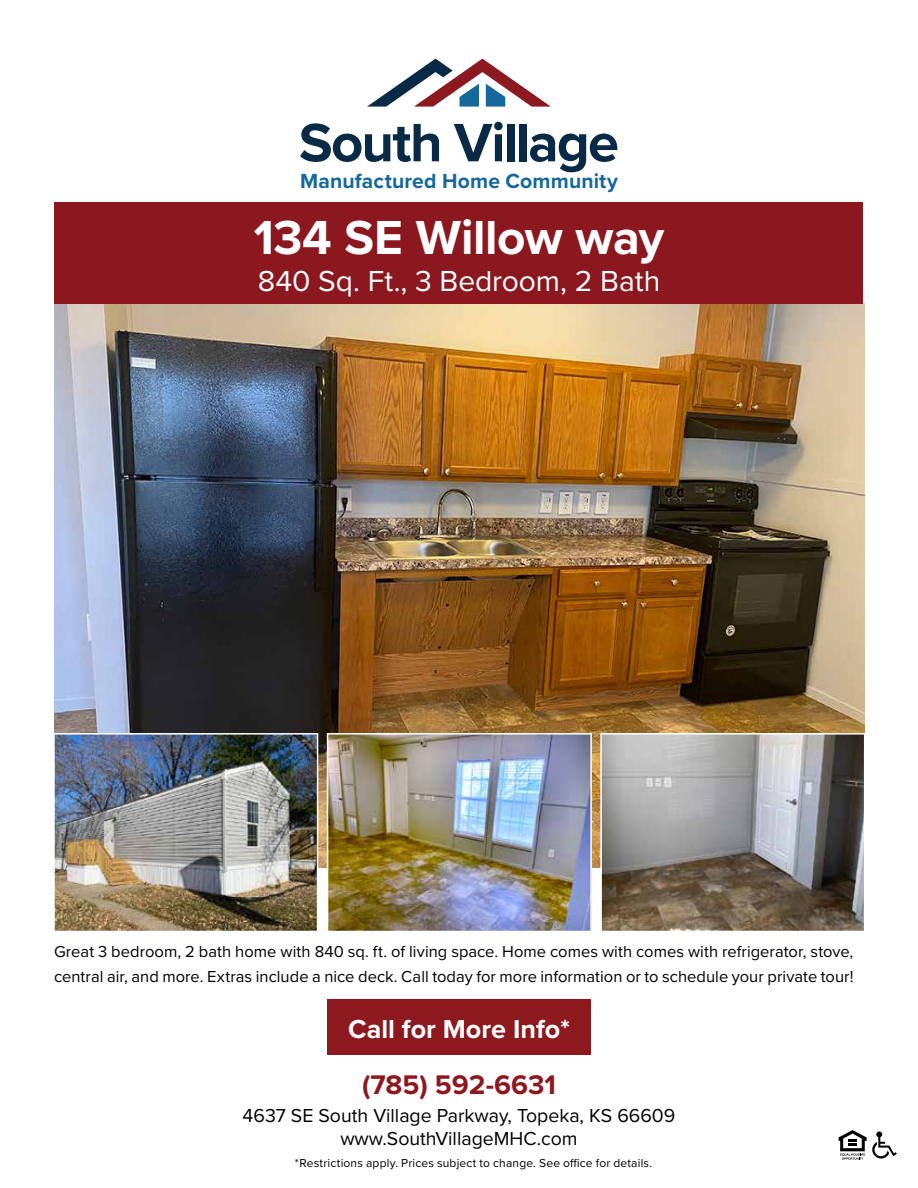
<style>
.page{position:relative;width:918px;height:1188px;background:#fff}
.page>*{position:absolute;margin:0;border:0;box-sizing:border-box;transform-origin:0 0}
.t1{font:700 56.1px "Proxima Nova";letter-spacing:-.03em;color:#082a47}
.t2{font:700 49.5px "Proxima Nova";letter-spacing:-.01em;color:#fff}
.t3{font:30px "Proxima Nova";color:#fff}
.t4{font:700 27.9px "Proxima Nova";color:#8d191f}
.t5{font:700 27px "Proxima Nova";color:#fff}
.t6{font:700 21.15px "Proxima Nova";letter-spacing:.01em;color:#15689b}
.t7{font:19.5px/23.4px "Proxima Nova";color:#000;text-align:center}
.t8{font:16.5px/25.5px "Proxima Nova";letter-spacing:.005em;color:#000}
.t9{font:12px "Proxima Nova";letter-spacing:.015em;color:#000}
</style>
<div class="page">
<img style="left:55px;top:304px;width:809px;height:563px">
<div style="left:55px;top:202px;width:808px;height:102px;background:#8c181f"></div>
<div style="left:327px;top:1000px;width:264px;height:55px;background:#8d191f"></div>
<svg style="left:367px;top:59px;width:184px;height:48px"></svg>
<svg style="left:839px;top:1130px;width:58px;height:30px"></svg>
<img style="left:56px;top:736px;width:259px;height:193px">
<div style="left:53px;top:733px;width:265px;height:199px;border:2px solid #fff"></div>
<img style="left:330px;top:736px;width:259px;height:193px">
<div style="left:327px;top:733px;width:265px;height:199px;border:2px solid #fff"></div>
<img style="left:603px;top:736px;width:259px;height:193px">
<div style="left:600px;top:733px;width:265px;height:199px;border:2px solid #fff"></div>
<h1 class="t1" style="left:299px;top:101px;width:322px">South Village</h1>
<p class="t6" style="left:300px;top:166px;width:319px">Manufactured Home Community</p>
<h2 class="t2" style="left:254px;top:201px;width:412px">134 SE Willow way</h2>
<h3 class="t3" style="left:258px;top:259px;width:404px">840 Sq. Ft., 3 Bedroom, 2 Bath</h3>
<p class="t8" style="left:54px;top:938px;width:801px">Great 3 bedroom, 2 bath home with 840 sq. ft. of living space. Home comes with comes with refrigerator, stove, central air, and more. Extras include a nice deck. Call today for more information or to schedule your private tour!</p>
<h3 class="t5" style="left:348px;top:1009px;width:223px">Call for More Info*</h3>
<h3 class="t4" style="left:362px;top:1064px;width:195px">(785) 592-6631</h3>
<p class="t7" style="left:243px;top:1103px;width:434px">4637 SE South Village Parkway, Topeka, KS 66609 www.SouthVillageMHC.com</p>
<p class="t9" style="left:295px;top:1154px;width:359px">*Restrictions apply. Prices subject to change. See office for details.</p>
</div>
